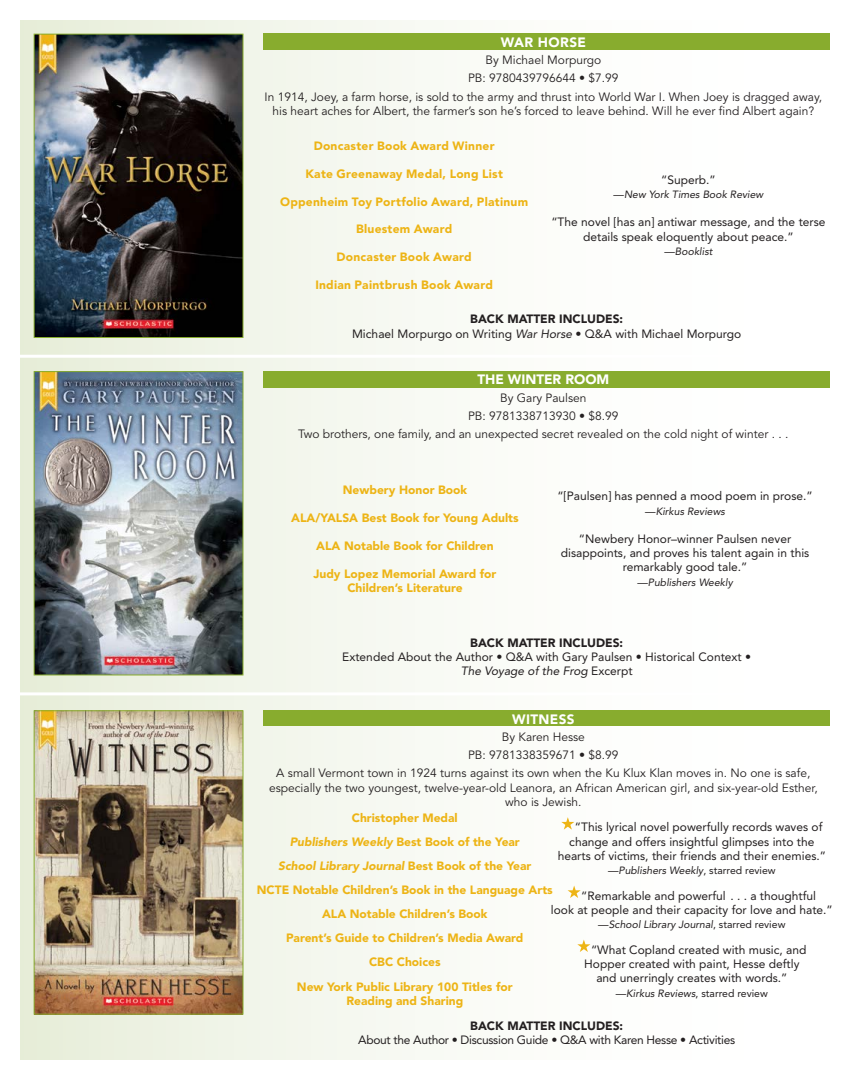
<style>
.page{position:relative;width:864px;height:1080px;background:#fff}
.page>*{position:absolute;margin:0;border:0;box-sizing:border-box;transform-origin:0 0}
.t1{font:900 13.5px "Avenir LT Std";letter-spacing:.01em;color:#fff}
.t2{font:900 13.5px "Avenir LT Std";letter-spacing:.03em;color:#fff}
.t3{font:12px/14.4px "Avenir LT Std";color:#231f20;text-align:center}
.t4{font:12px/18.1px "Avenir LT Std";color:#231f20;text-align:center}
.t5{font:900 12px/24.2px "Avenir LT Std";color:#edb415;text-align:center}
.t6{font:900 12px "Avenir LT Std";letter-spacing:.02em;color:#edb415}
.t7{font:12px "Avenir LT Std";letter-spacing:-.025em;color:#231f20}
.t8{font:900 12px "Avenir LT Std";color:#231f20}
.t9{font:italic 10.5px "Avenir LT Std";color:#231f20}
.t10{font:10.5px "Avenir LT Std";color:#231f20}
.s1{font-style:normal}
.s2{font-weight:900}
.s3{font-style:italic}
</style>
<div class="page">
<div style="left:20px;top:20px;width:824px;height:1040px;background:linear-gradient(to right,#e9efdd,#fff)"></div>
<hr style="left:0;top:692px;width:864px;height:3px;background:#fff">
<hr style="left:0;top:355px;width:864px;height:3px;background:#fff">
<img style="left:36px;top:373px;width:205px;height:300px">
<div style="left:34px;top:371px;width:209px;height:304px;border:1px solid #88ac2e"></div>
<div style="left:263px;top:371px;width:567px;height:16px;background:#88ac2e"></div>
<div style="left:263px;top:34px;width:567px;height:16px;background:#88ac2e"></div>
<img style="left:36px;top:36px;width:205px;height:300px">
<div style="left:34px;top:34px;width:209px;height:304px;border:1px solid #88ac2e"></div>
<div style="left:263px;top:710px;width:567px;height:16px;background:#88ac2e"></div>
<img style="left:36px;top:712px;width:205px;height:301px">
<div style="left:34px;top:710px;width:209px;height:305px;border:1px solid #88ac2e"></div>
<svg style="left:561px;top:817px;width:13px;height:13px"></svg>
<svg style="left:568px;top:886px;width:13px;height:12px"></svg>
<svg style="left:577px;top:940px;width:13px;height:12px"></svg>
<p class="t2" style="left:501px;top:34px;width:87px">WAR HORSE</p>
<p class="t4" style="left:265px;top:51px;width:559px">By Michael Morpurgo<br>PB: 9780439796644 • $7.99<br>In 1914, Joey, a farm horse, is sold to the army and thrust into World War I. When Joey is dragged away,</p>
<p class="t4" style="left:272px;top:102px;width:543px">his heart aches for Albert, the farmer’s son he’s forced to leave behind. Will he ever find Albert again?</p>
<p class="t6" style="left:314px;top:138px;width:182px">Doncaster Book Award Winner</p>
<p class="t6" style="left:305px;top:166px;width:199px">Kate Greenaway Medal, Long List</p>
<p class="t6" style="left:280px;top:194px;width:250px">Oppenheim Toy Portfolio Award, Platinum</p>
<p class="t6" style="left:356px;top:222px;width:98px">Bluestem Award</p>
<p class="t6" style="left:337px;top:250px;width:137px">Doncaster Book Award</p>
<p class="t6" style="left:315px;top:278px;width:179px">Indian Paintbrush Book Award</p>
<p class="t3" style="left:661px;top:173px;width:56px">“Superb.”</p>
<p class="t9" style="left:614px;top:189px;width:151px"><span class="s1">—</span>New York Times Book Review</p>
<p class="t3" style="left:551px;top:215px;width:276px">“The novel [has an] antiwar message, and the terse details speak eloquently about peace.”</p>
<p class="t9" style="left:664px;top:245px;width:50px"><span class="s1">—</span>Booklist</p>
<p class="t3" style="left:352px;top:312px;width:391px"><span class="s2">BACK MATTER INCLUDES:<br></span>Michael Morpurgo on Writing <span class="s3">War Horse</span> • Q&amp;A with Michael Morpurgo</p>
<p class="t1" style="left:477px;top:371px;width:133px">THE WINTER ROOM</p>
<p class="t4" style="left:298px;top:389px;width:492px">By Gary Paulsen<br>PB: 9781338713930 • $8.99<br>Two brothers, one family, and an unexpected secret revealed on the cold night of winter . . .</p>
<p class="t5" style="left:343px;top:478px;width:126px">Newbery Honor Book</p>
<p class="t5" style="left:291px;top:506px;width:229px">ALA/YALSA Best Book for Young Adults</p>
<p class="t5" style="left:316px;top:534px;width:179px">ALA Notable Book for Children</p>
<p class="t5" style="left:314px;top:566px;width:184px;line-height:14.4px">Judy Lopez Memorial Award for<br>Children’s Literature</p>
<p class="t3" style="left:557px;top:489px;width:257px">“[Paulsen] has penned a mood poem in prose.”</p>
<p class="t9" style="left:645px;top:505px;width:81px"><span class="s1">—</span>Kirkus Reviews</p>
<p class="t3" style="left:561px;top:531px;width:250px">“Newbery Honor–winner Paulsen never disappoints, and proves his talent again in this remarkably good tale.”</p>
<p class="t9" style="left:637px;top:576px;width:97px"><span class="s1">—</span>Publishers Weekly</p>
<p class="t8" style="left:470px;top:635px;width:154px">BACK MATTER INCLUDES:</p>
<p class="t3" style="left:342px;top:650px;width:410px">Extended About the Author • Q&amp;A with Gary Paulsen • Historical Context •<br><span class="s3">The Voyage of the Frog</span> Excerpt</p>
<p class="t1" style="left:512px;top:711px;width:64px">WITNESS</p>
<p class="t4" style="left:276px;top:728px;width:536px">By Karen Hesse<br>PB: 9781338359671 • $8.99<br>A small Vermont town in 1924 turns against its own when the Ku Klux Klan moves in. No one is safe,</p>
<p class="t4" style="left:269px;top:781px;width:550px;line-height:14.4px">especially the two youngest, twelve-year-old Leanora, an African American girl, and six-year-old Esther, who is Jewish.</p>
<p class="t5" style="left:257px;top:805px;width:297px">Christopher Medal<br><span class="s3">Publishers Weekly</span> Best Book of the Year<br><span class="s3">School Library Journal</span> Best Book of the Year<br>NCTE Notable Children’s Book in the Language Arts ALA Notable Children’s Book<br>Parent’s Guide to Children’s Media Award<br>CBC Choices<br>New York Public Library 100 Titles for</p>
<p class="t5" style="left:346px;top:989px;width:118px">Reading and Sharing</p>
<p class="t3" style="left:575px;top:820px;width:249px">“This lyrical novel powerfully records waves of</p>
<p class="t3" style="left:569px;top:834px;width:247px">change and offers insightful glimpses into the</p>
<p class="t3" style="left:558px;top:849px;width:270px">hearts of victims, their friends and their enemies.”</p>
<p class="t9" style="left:608px;top:865px;width:169px"><span class="s1">—</span>Publishers Weekly<span class="s1">, starred review</span></p>
<p class="t3" style="left:551px;top:888px;width:283px;text-align:left;text-indent:30px">“Remarkable and powerful . . . a thoughtful look at people and their capacity for love and hate.”</p>
<p class="t9" style="left:598px;top:919px;width:189px"><span class="s1">—</span>School Library Journal<span class="s1">, starred review</span></p>
<p class="t3" style="left:584px;top:942px;width:224px">“What Copland created with music, and<br>Hopper created with paint, Hesse deftly and unerringly creates with words.”</p>
<p class="t10" style="left:616px;top:987px;width:154px">—<span class="s3">Kirkus Reviews</span>, starred review</p>
<p class="t8" style="left:470px;top:1018px;width:154px">BACK MATTER INCLUDES:</p>
<p class="t7" style="left:358px;top:1033px;width:378px">About the Author • Discussion Guide • Q&amp;A with Karen Hesse • Activities</p>
</div>
